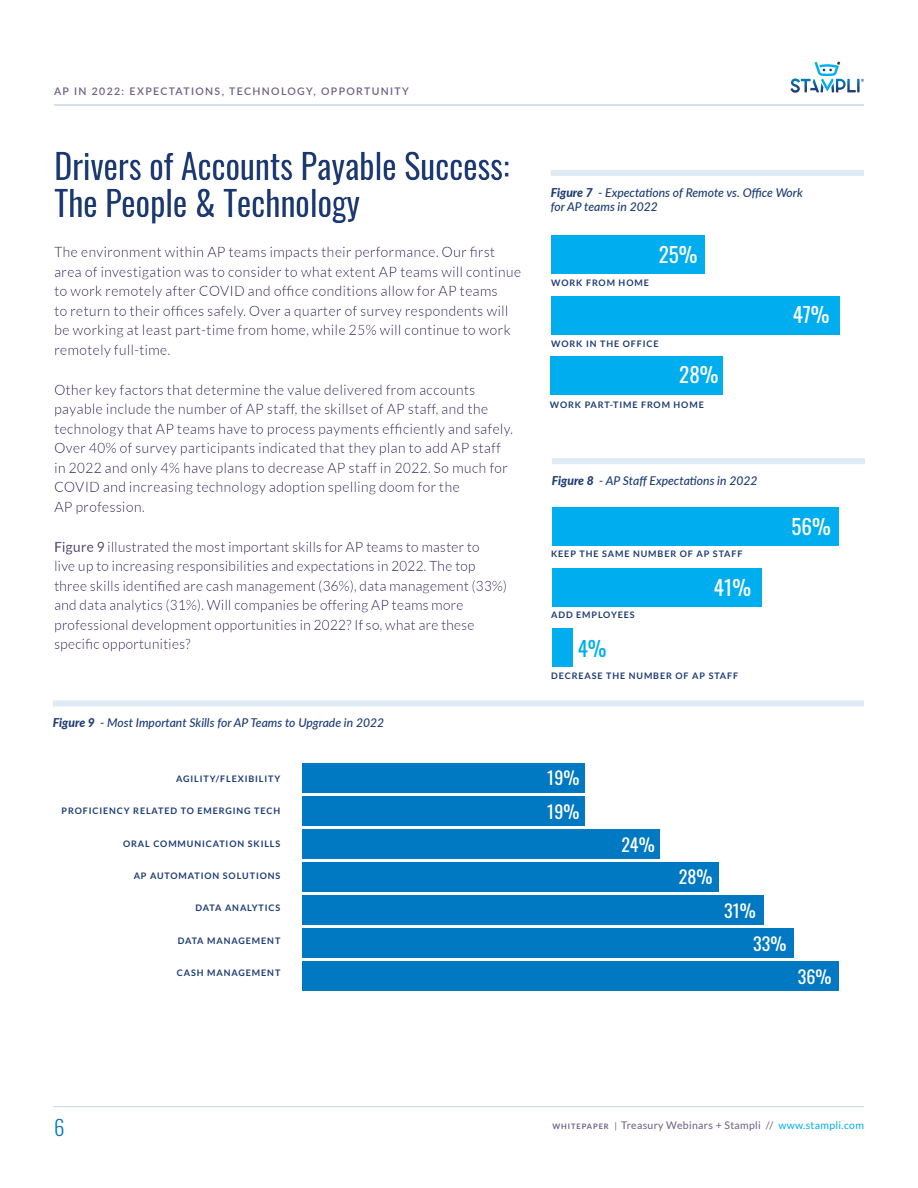
<style>
.page{position:relative;width:918px;height:1188px;background:#fff}
.page>*{position:absolute;margin:0;border:0;box-sizing:border-box;transform-origin:0 0}
.t1{font:34.8px/37.5px "Oswald";letter-spacing:-.01em;color:#1d3b74}
.Paragraph_Style_1{font:21px "Oswald";color:#fff}
.Paragraph_Style_1-2{font:21px "Oswald";color:#00aeef}
.t2{font:300 21px "Oswald";color:#0079c2}
.Paragraph_Style_1-3{font:18px "Oswald";color:#fff}
.t3{font:14.4px/19.5px "Lato";color:#6e5e84}
.t4{font:14.25px/19.5px "Lato";letter-spacing:-.01em;color:#6e5e84}
.t5{font:italic 500 12.15px/14.5px "Lato";color:#1d3b74}
.t6{font:10.5px "Lato";letter-spacing:.03em;color:#6e5e84}
.t7{font:600 10.5px "Lato";letter-spacing:.13em;color:#6e5e84}
.Paragraph_Style_1-4{font:700 9px "Lato";letter-spacing:.1em;color:#1d3b74}
.s1{font-weight:700}
.s2{font-weight:800}
.s3{font-weight:700;font-size:7.5px}
.s4{font-size:9px}
.s5{color:#00aeef}
</style>
<div class="page">
<hr style="left:53px;top:1106px;width:811px;height:1px;background:#c8d5e4">
<hr style="left:54px;top:104px;width:810px;height:2px;background:#c8d5e4">
<svg style="left:791px;top:62px;width:73px;height:31px"></svg>
<div style="left:551px;top:170px;width:313px;height:6px;background:#dfebf4"></div>
<div style="left:552px;top:458px;width:313px;height:6px;background:#dfebf4"></div>
<div style="left:53px;top:700px;width:811px;height:6px;background:#dfebf4"></div>
<div style="left:46px;top:133px;width:515px;height:556px;background:#fff"></div>
<div style="left:551px;top:357px;width:172px;height:38px;background:#00aeef"></div>
<div style="left:551px;top:296px;width:289px;height:38px;background:#00aeef"></div>
<div style="left:551px;top:235px;width:153px;height:39px;background:#00aeef"></div>
<div style="left:552px;top:629px;width:20px;height:38px;background:#00aeef"></div>
<div style="left:552px;top:568px;width:210px;height:39px;background:#00aeef"></div>
<div style="left:552px;top:508px;width:287px;height:38px;background:#00aeef"></div>
<div style="left:302px;top:961px;width:536px;height:29px;background:#0079c2"></div>
<div style="left:302px;top:928px;width:492px;height:29px;background:#0079c2"></div>
<div style="left:302px;top:895px;width:462px;height:30px;background:#0079c2"></div>
<div style="left:302px;top:862px;width:417px;height:30px;background:#0079c2"></div>
<div style="left:302px;top:829px;width:358px;height:30px;background:#0079c2"></div>
<div style="left:302px;top:796px;width:283px;height:30px;background:#0079c2"></div>
<div style="left:302px;top:764px;width:283px;height:29px;background:#0079c2"></div>
<p class="t7" style="left:54px;top:84px;width:356px">AP IN 2022: EXPECTATIONS, TECHNOLOGY, OPPORTUNITY</p>
<h1 class="t1" style="left:54px;top:143px;width:457px">Drivers of Accounts Payable Success:<br>The People &amp; Technology</h1>
<p class="t3" style="left:54px;top:242px;width:469px">The environment within AP teams impacts their performance. Our first area of investigation was to consider to what extent AP teams will continue to work remotely after COVID and office conditions allow for AP teams<br>to return to their offices safely. Over a quarter of survey respondents will be working at least part-time from home, while 25% will continue to work remotely full-time.</p>
<p class="t3" style="left:54px;top:380px;width:461px">Other key factors that determine the value delivered from accounts payable include the number of AP staff, the skillset of AP staff, and the technology that AP teams have to process payments efficiently and safely.<br>Over 40% of survey participants indicated that they plan to add AP staff in 2022 and only 4% have plans to decrease AP staff in 2022. So much for COVID and increasing technology adoption spelling doom for the<br>AP profession.</p>
<p class="t4" style="left:54px;top:537px;width:455px"><span class="s1">Figure 9</span> illustrated the most important skills for AP teams to master to<br>live up to increasing responsibilities and expectations in 2022. The top three skills identified are cash management (36%), data management (33%) and data analytics (31%). Will companies be offering AP teams more professional development opportunities in 2022? If so, what are these specific opportunities?</p>
<p class="t5" style="left:53px;top:715px;width:333px"><span class="s2">Figure 9</span> - Most Important Skills for AP Teams to Upgrade in 2022</p>
<p class="Paragraph_Style_1-4" style="left:176px;top:773px;width:106px">AGILITY/FLEXIBILITY</p>
<p class="Paragraph_Style_1-4" style="left:62px;top:806px;width:220px">PROFICIENCY RELATED TO EMERGING TECH</p>
<p class="Paragraph_Style_1-4" style="left:123px;top:838px;width:159px">ORAL COMMUNICATION SKILLS</p>
<p class="Paragraph_Style_1-4" style="left:134px;top:871px;width:148px">AP AUTOMATION SOLUTIONS</p>
<p class="Paragraph_Style_1-4" style="left:195px;top:903px;width:86px">DATA ANALYTICS</p>
<p class="Paragraph_Style_1-4" style="left:178px;top:935px;width:104px">DATA MANAGEMENT</p>
<p class="Paragraph_Style_1-4" style="left:177px;top:968px;width:105px">CASH MANAGEMENT</p>
<p class="t5" style="left:551px;top:185px;width:254px"><span class="s2">Figure 7</span> - Expectations of Remote vs. Office Work for AP teams in 2022</p>
<p class="Paragraph_Style_1-4" style="left:551px;top:277px;width:99px">WORK FROM HOME</p>
<p class="Paragraph_Style_1" style="left:659px;top:235px;width:40px">25%</p>
<p class="Paragraph_Style_1-4" style="left:551px;top:338px;width:109px">WORK IN THE OFFICE</p>
<p class="Paragraph_Style_1" style="left:679px;top:355px;width:41px">28%</p>
<p class="Paragraph_Style_1-4" style="left:550px;top:399px;width:156px">WORK PART-TIME FROM HOME</p>
<p class="t5" style="left:552px;top:473px;width:207px"><span class="s2">Figure 8</span> - AP Staff Expectations in 2022</p>
<p class="Paragraph_Style_1-4" style="left:551px;top:549px;width:193px">KEEP THE SAME NUMBER OF AP STAFF</p>
<p class="Paragraph_Style_1-4" style="left:551px;top:609px;width:85px">ADD EMPLOYEES</p>
<p class="Paragraph_Style_1-2" style="left:578px;top:630px;width:30px">4%</p>
<p class="Paragraph_Style_1" style="left:714px;top:569px;width:39px">41%</p>
<p class="Paragraph_Style_1-4" style="left:551px;top:671px;width:189px">DECREASE THE NUMBER OF AP STAFF</p>
<p class="Paragraph_Style_1" style="left:793px;top:296px;width:38px">47%</p>
<p class="Paragraph_Style_1" style="left:792px;top:508px;width:41px">56%</p>
<p class="Paragraph_Style_1-3" style="left:547px;top:761px;width:34px">19%</p>
<p class="Paragraph_Style_1-3" style="left:547px;top:795px;width:34px">19%</p>
<p class="Paragraph_Style_1-3" style="left:621px;top:829px;width:35px">24%</p>
<p class="Paragraph_Style_1-3" style="left:679px;top:860px;width:35px">28%</p>
<p class="Paragraph_Style_1-3" style="left:724px;top:895px;width:33px">31%</p>
<p class="Paragraph_Style_1-3" style="left:753px;top:928px;width:35px">33%</p>
<p class="Paragraph_Style_1-3" style="left:798px;top:960px;width:35px">36%</p>
<h2 class="t2" style="left:54px;top:1114px;width:12px">6</h2>
<p class="t6" style="left:552px;top:1120px;width:313px"><span class="s3">WHITEPAPER</span> <span class="s4">|</span> Treasury Webinars + Stampli // <span class="s5">www.stampli.com</span></p>
</div>
